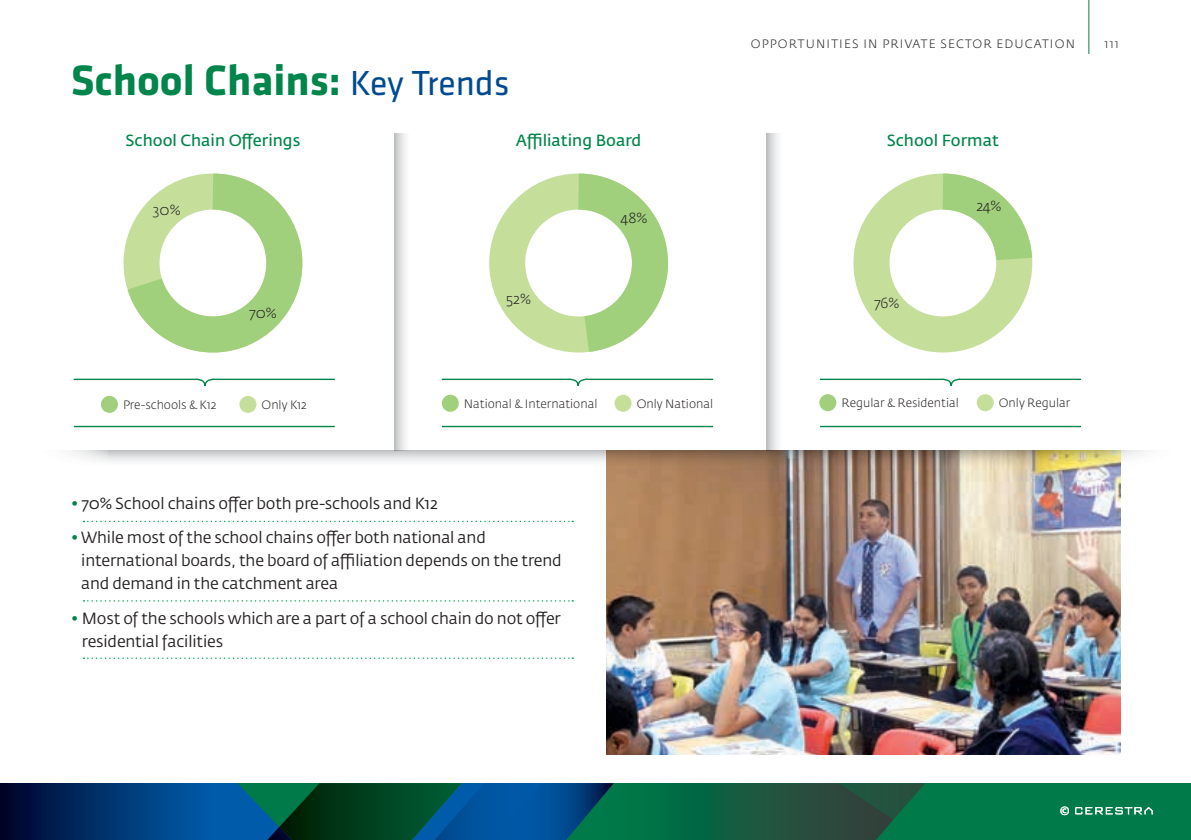
<style>
.page{position:relative;width:1191px;height:840px;background:#fff}
.page>*{position:absolute;margin:0;border:0;box-sizing:border-box;transform-origin:0 0}
.t1{font:700 44px "Klavika";color:#00854a}
.t2{font:16px/23px "Fedra Sans Std";letter-spacing:-.01em;color:#231f20}
.t3{font:16px "Fedra Sans Std";color:#00854a}
.t4{font:300 14.4px "Fedra Sans Std";color:#231f20}
.t5{font:300 12px "Fedra Sans Std";color:#231f20}
.t6{font:300 12px "Fedra Sans Std";letter-spacing:.1em;color:#231f20}
.t7{font:500 12px "Fedra Sans Std";color:#fff}
.s1{font-weight:400;font-size:36px;color:#004a90}
.s2{color:#00854a}
</style>
<div class="page">
<hr style="left:1088px;top:0;width:1px;height:54px;background:#00854a">
<div style="left:0;top:782px;width:1191px;height:57px;background:#007a48"></div>
<svg style="left:0;top:782px;width:925px;height:57px"></svg>
<img style="left:479px;top:782px;width:135px;height:57px">
<img style="left:607px;top:467px;width:513px;height:287px">
<div style="left:853px;top:173px;width:179px;height:179px;border:36px solid #c5df9b;border-radius:50%"></div>
<svg style="left:907px;top:173px;width:126px;height:124px"></svg>
<svg style="left:123px;top:173px;width:180px;height:180px"></svg>
<div style="left:101px;top:395px;width:17px;height:17px;background:#a1d07c;border-radius:50%"></div>
<div style="left:239px;top:395px;width:17px;height:17px;background:#c5df9b;border-radius:50%"></div>
<div style="left:819px;top:394px;width:17px;height:17px;background:#a1d07c;border-radius:50%"></div>
<div style="left:976px;top:394px;width:17px;height:17px;background:#c5df9b;border-radius:50%"></div>
<div style="left:442px;top:394px;width:17px;height:17px;background:#a1d07c;border-radius:50%"></div>
<div style="left:614px;top:394px;width:17px;height:17px;background:#c5df9b;border-radius:50%"></div>
<svg style="left:83px;top:520px;width:490px;height:2px"></svg>
<svg style="left:83px;top:600px;width:490px;height:1px"></svg>
<svg style="left:83px;top:657px;width:490px;height:1px"></svg>
<svg style="left:394px;top:134px;width:12px;height:316px"></svg>
<svg style="left:766px;top:134px;width:12px;height:316px"></svg>
<svg style="left:108px;top:450px;width:997px;height:17px"></svg>
<img style="left:1105px;top:467px;width:16px;height:11px">
<img style="left:1105px;top:450px;width:41px;height:17px">
<svg style="left:819px;top:378px;width:263px;height:8px"></svg>
<hr style="left:820px;top:425px;width:261px;height:2px;background:#00854a">
<svg style="left:441px;top:173px;width:273px;height:213px"></svg>
<hr style="left:442px;top:425px;width:271px;height:2px;background:#00854a">
<svg style="left:73px;top:378px;width:262px;height:8px"></svg>
<hr style="left:74px;top:425px;width:261px;height:2px;background:#00854a">
<svg style="left:1075px;top:807px;width:77px;height:6px"></svg>
<p class="t6" style="left:750px;top:36px;width:326px">OPPORTUNITIES IN PRIVATE SECTOR EDUCATION</p>
<h1 class="t1" style="left:71px;top:57px;width:440px">School Chains: <span class="s1">Key Trends</span></h1>
<p class="t3" style="left:125px;top:131px;width:176px">School Chain Offerings</p>
<p class="t3" style="left:516px;top:131px;width:127px">Affiliating Board</p>
<p class="t3" style="left:886px;top:130px;width:114px">School Format</p>
<p class="t4" style="left:152px;top:200px;width:30px">30%</p>
<p class="t4" style="left:250px;top:304px;width:29px">70%</p>
<p class="t4" style="left:506px;top:290px;width:27px">52%</p>
<p class="t4" style="left:620px;top:209px;width:28px">48%</p>
<p class="t4" style="left:874px;top:293px;width:26px">76%</p>
<p class="t4" style="left:976px;top:197px;width:26px">24%</p>
<p class="t5" style="left:123px;top:397px;width:95px">Pre-schools &amp; K12</p>
<p class="t5" style="left:261px;top:397px;width:47px">Only K12</p>
<p class="t5" style="left:464px;top:396px;width:135px">National &amp; International</p>
<p class="t5" style="left:636px;top:396px;width:78px">Only National</p>
<p class="t5" style="left:841px;top:395px;width:119px">Regular &amp; Residential</p>
<p class="t5" style="left:998px;top:395px;width:73px">Only Regular</p>
<p class="t5" style="left:1104px;top:36px;width:16px">111</p>
<p class="t2" style="left:71px;top:491px;width:368px"><span class="s2">•</span> 70% School chains offer both pre-schools and K12</p>
<p class="t2" style="left:81px;top:525px;width:482px;text-indent:-10px"><span class="s2">•</span> While most of the school chains offer both national and international boards, the board of affiliation depends on the trend and demand in the catchment area</p>
<p class="t2" style="left:82px;top:606px;width:480px;text-indent:-11px"><span class="s2">•</span> Most of the schools which are a part of a school chain do not offer residential facilities</p>
<p class="t7" style="left:1059px;top:802px;width:11px">©</p>
</div>
